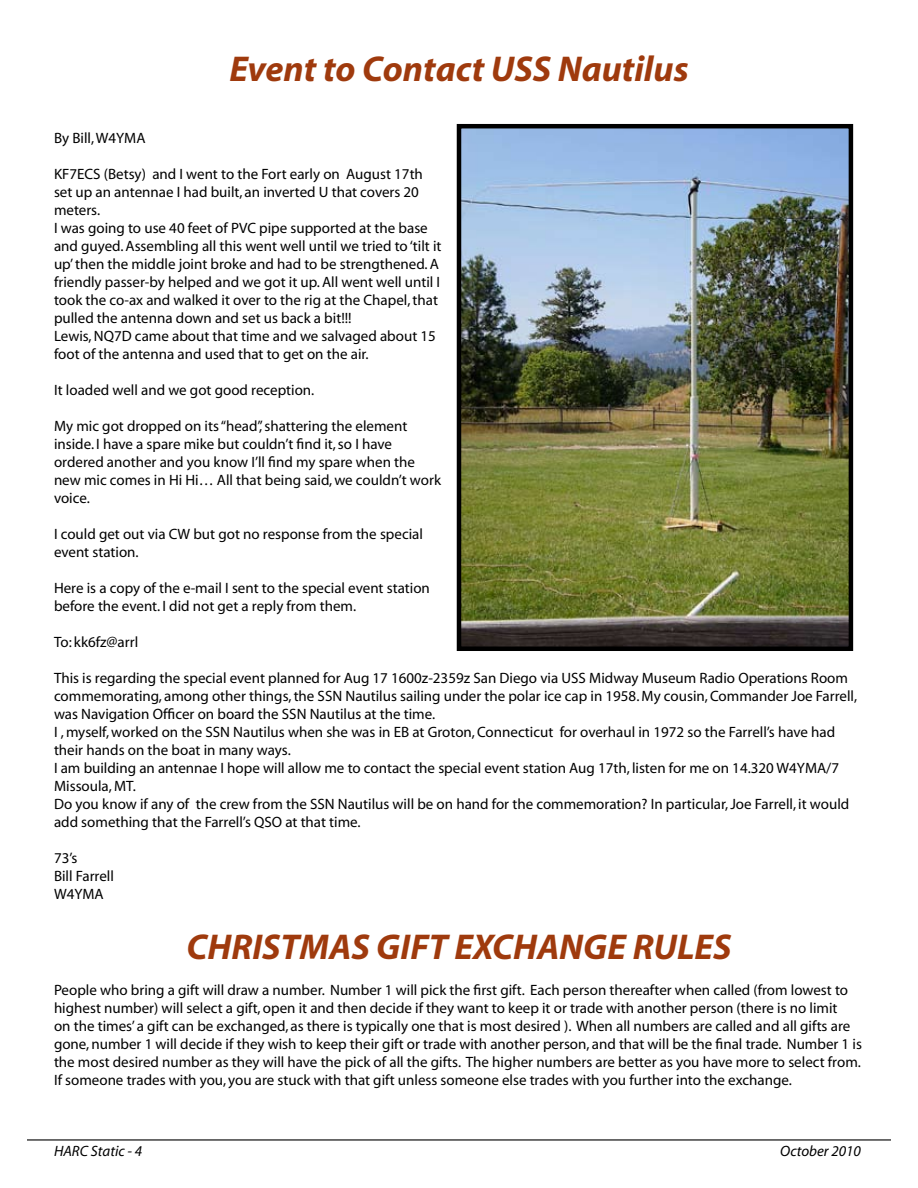
<style>
.page{position:relative;width:918px;height:1188px;background:#fff}
.page>*{position:absolute;margin:0;border:0;box-sizing:border-box;transform-origin:0 0}
.t1{font:italic 700 36px "Myriad";color:#9f3a0d}
.t2{font:15px/18px "Myriad";color:#000}
.t3{font:italic 15px "Myriad";color:#000}
</style>
<div class="page">
<hr style="left:27px;top:1139px;width:864px;height:2px;background:#000">
<img style="left:462px;top:129px;width:386px;height:517px">
<div style="left:457px;top:124px;width:396px;height:527px;border:4px solid #000"></div>
<h1 class="t1" style="left:229px;top:50px;width:461px">Event to Contact USS Nautilus</h1>
<p class="t2" style="left:54px;top:130px;width:93px">By Bill,W4YMA</p>
<p class="t2" style="left:54px;top:166px;width:389px">KF7ECS (Betsy) and I went to the Fort early on August 17th set up an antennae I had built, an inverted U that covers 20 meters.<br>I was going to use 40 feet of PVC pipe supported at the base and guyed. Assembling all this went well until we tried to ‘tilt it up’ then the middle joint broke and had to be strengthened. A friendly passer-by helped and we got it up. All went well until I took the co-ax and walked it over to the rig at the Chapel, that pulled the antenna down and set us back a bit!!!<br>Lewis, NQ7D came about that time and we salvaged about 15 foot of the antenna and used that to get on the air.</p>
<p class="t2" style="left:54px;top:382px;width:262px">It loaded well and we got good reception.</p>
<p class="t2" style="left:54px;top:418px;width:389px">My mic got dropped on its “head”, shattering the element inside. I have a spare mike but couldn’t find it, so I have ordered another and you know I’ll find my spare when the new mic comes in Hi Hi… All that being said, we couldn’t work voice.</p>
<p class="t2" style="left:54px;top:526px;width:370px">I could get out via CW but got no response from the special event station.</p>
<p class="t2" style="left:54px;top:580px;width:377px">Here is a copy of the e-mail I sent to the special event station before the event. I did not get a reply from them.</p>
<p class="t2" style="left:54px;top:634px;width:86px">To: kk6fz@arrl</p>
<p class="t2" style="left:54px;top:670px;width:805px">This is regarding the special event planned for Aug 17 1600z-2359z San Diego via USS Midway Museum Radio Operations Room commemorating, among other things, the SSN Nautilus sailing under the polar ice cap in 1958. My cousin, Commander Joe Farrell, was Navigation Officer on board the SSN Nautilus at the time.<br>I , myself, worked on the SSN Nautilus when she was in EB at Groton, Connecticut for overhaul in 1972 so the Farrell’s have had their hands on the boat in many ways.<br>I am building an antennae I hope will allow me to contact the special event station Aug 17th, listen for me on 14.320 W4YMA/7<br>Missoula, MT.<br>Do you know if any of the crew from the SSN Nautilus will be on hand for the commemoration? In particular, Joe Farrell, it would add something that the Farrell’s QSO at that time.</p>
<p class="t2" style="left:54px;top:850px;width:62px">73’s<br>Bill Farrell<br>W4YMA</p>
<h1 class="t1" style="left:186px;top:928px;width:547px">CHRISTMAS GIFT EXCHANGE RULES</h1>
<p class="t2" style="left:54px;top:981px;width:809px">People who bring a gift will draw a number. Number 1 will pick the first gift. Each person thereafter when called (from lowest to highest number) will select a gift, open it and then decide if they want to keep it or trade with another person (there is no limit<br>on the times’ a gift can be exchanged, as there is typically one that is most desired ). When all numbers are called and all gifts are gone, number 1 will decide if they wish to keep their gift or trade with another person, and that will be the final trade. Number 1 is the most desired number as they will have the pick of all the gifts. The higher numbers are better as you have more to select from.<br>If someone trades with you, you are stuck with that gift unless someone else trades with you further into the exchange.</p>
<p class="t3" style="left:54px;top:1144px;width:90px">HARC Static - 4</p>
<p class="t3" style="left:780px;top:1144px;width:82px">October 2010</p>
</div>
